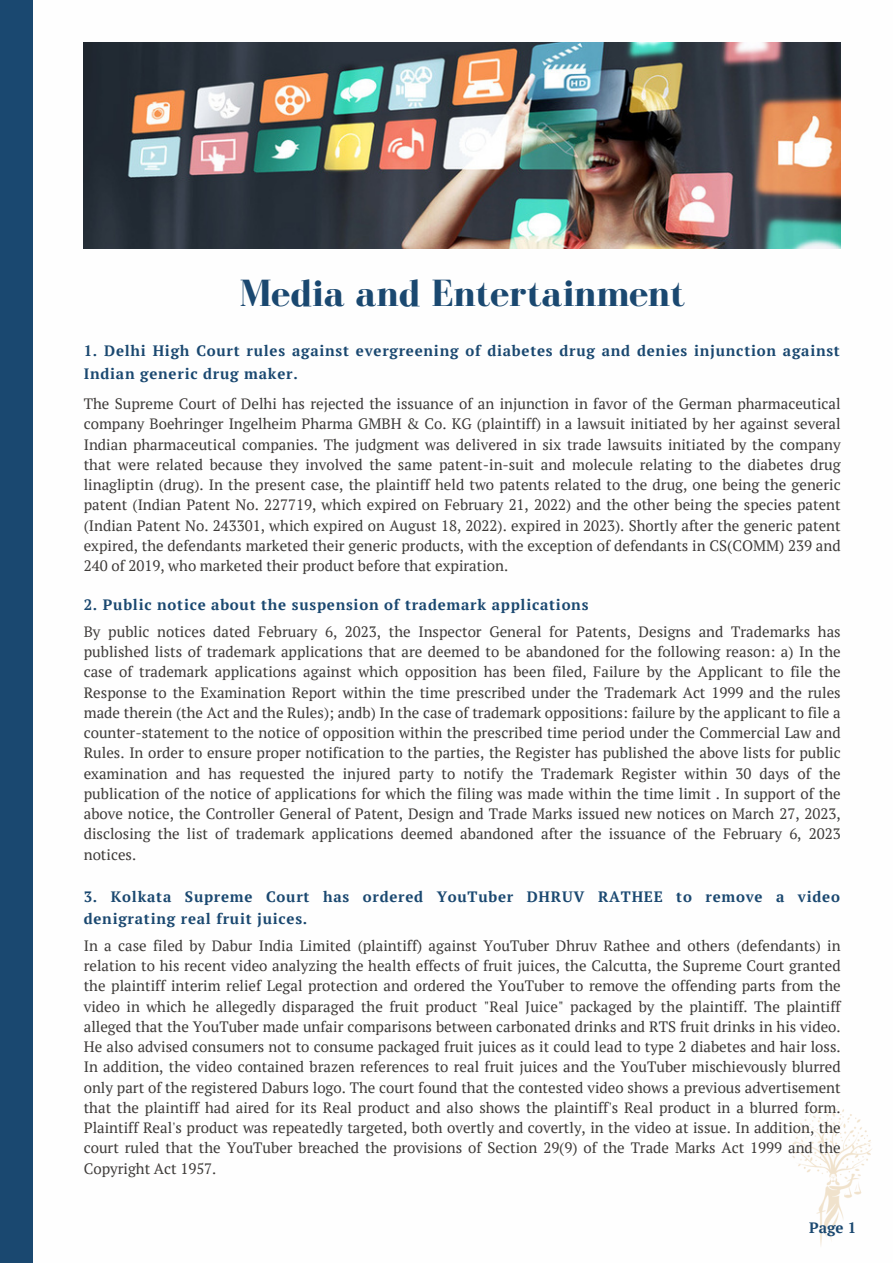
<style>
.page{position:relative;width:893px;height:1264px;background:#fff}
.page>*{position:absolute;margin:0;border:0;box-sizing:border-box;transform-origin:0 0}
.t1{font:700 39px "Bodoni FLF";color:#1a4870}
.t2{font:15px/20.2px "PT Serif";color:#3d3a38;text-align:justify}
.t3{font:700 15px/22.5px "PT Serif";letter-spacing:.05em;color:#1a4870}
</style>
<div class="page">
<div style="left:0;top:0;width:33px;height:1262px;background:#1a4870"></div>
<img style="left:84px;top:43px;width:756px;height:205px">
<img style="left:792px;top:1109px;width:80px;height:137px">
<p class="t1" style="left:239px;top:272px;width:447px">Media and Entertainment</p>
<p class="t3" style="left:84px;top:339px;width:757px">1. Delhi High Court rules against evergreening of diabetes drug and denies injunction against<br>Indian generic drug maker.</p>
<p class="t2" style="left:84px;top:393px;width:758px">The Supreme Court of Delhi has rejected the issuance of an injunction in favor of the German pharmaceutical company Boehringer Ingelheim Pharma GMBH &amp; Co. KG (plaintiff) in a lawsuit initiated by her against several Indian pharmaceutical companies. The judgment was delivered in six trade lawsuits initiated by the company that were related because they involved the same patent-in-suit and molecule relating to the diabetes drug linagliptin (drug). In the present case, the plaintiff held two patents related to the drug, one being the generic patent (Indian Patent No. 227719, which expired on February 21, 2022) and the other being the species patent (Indian Patent No. 243301, which expired on August 18, 2022). expired in 2023). Shortly after the generic patent expired, the defendants marketed their generic products, with the exception of defendants in CS(COMM) 239 and 240 of 2019, who marketed their product before that expiration.</p>
<p class="t3" style="left:84px;top:593px;width:506px">2. Public notice about the suspension of trademark applications</p>
<p class="t2" style="left:84px;top:621px;width:758px">By public notices dated February 6, 2023, the Inspector General for Patents, Designs and Trademarks has published lists of trademark applications that are deemed to be abandoned for the following reason: a) In the case of trademark applications against which opposition has been filed, Failure by the Applicant to file the Response to the Examination Report within the time prescribed under the Trademark Act 1999 and the rules made therein (the Act and the Rules); andb) In the case of trademark oppositions: failure by the applicant to file a counter-statement to the notice of opposition within the prescribed time period under the Commercial Law and Rules. In order to ensure proper notification to the parties, the Register has published the above lists for public examination and has requested the injured party to notify the Trademark Register within 30 days of the publication of the notice of applications for which the filing was made within the time limit . In support of the above notice, the Controller General of Patent, Design and Trade Marks issued new notices on March 27, 2023, disclosing the list of trademark applications deemed abandoned after the issuance of the February 6, 2023 notices.</p>
<p class="t3" style="left:84px;top:885px;width:757px">3. Kolkata Supreme Court has ordered YouTuber DHRUV RATHEE to remove a video denigrating real fruit juices.</p>
<p class="t2" style="left:84px;top:935px;width:758px">In a case filed by Dabur India Limited (plaintiff) against YouTuber Dhruv Rathee and others (defendants) in relation to his recent video analyzing the health effects of fruit juices, the Calcutta, the Supreme Court granted the plaintiff interim relief Legal protection and ordered the YouTuber to remove the offending parts from the video in which he allegedly disparaged the fruit product "Real Juice" packaged by the plaintiff. The plaintiff alleged that the YouTuber made unfair comparisons between carbonated drinks and RTS fruit drinks in his video.<br>He also advised consumers not to consume packaged fruit juices as it could lead to type 2 diabetes and hair loss.<br>In addition, the video contained brazen references to real fruit juices and the YouTuber mischievously blurred only part of the registered Daburs logo. The court found that the contested video shows a previous advertisement that the plaintiff had aired for its Real product and also shows the plaintiff's Real product in a blurred form.<br>Plaintiff Real's product was repeatedly targeted, both overtly and covertly, in the video at issue. In addition, the court ruled that the YouTuber breached the provisions of Section 29(9) of the Trade Marks Act 1999 and the Copyright Act 1957.</p>
<p class="t3" style="left:809px;top:1215px;width:48px">Page 1</p>
</div>
